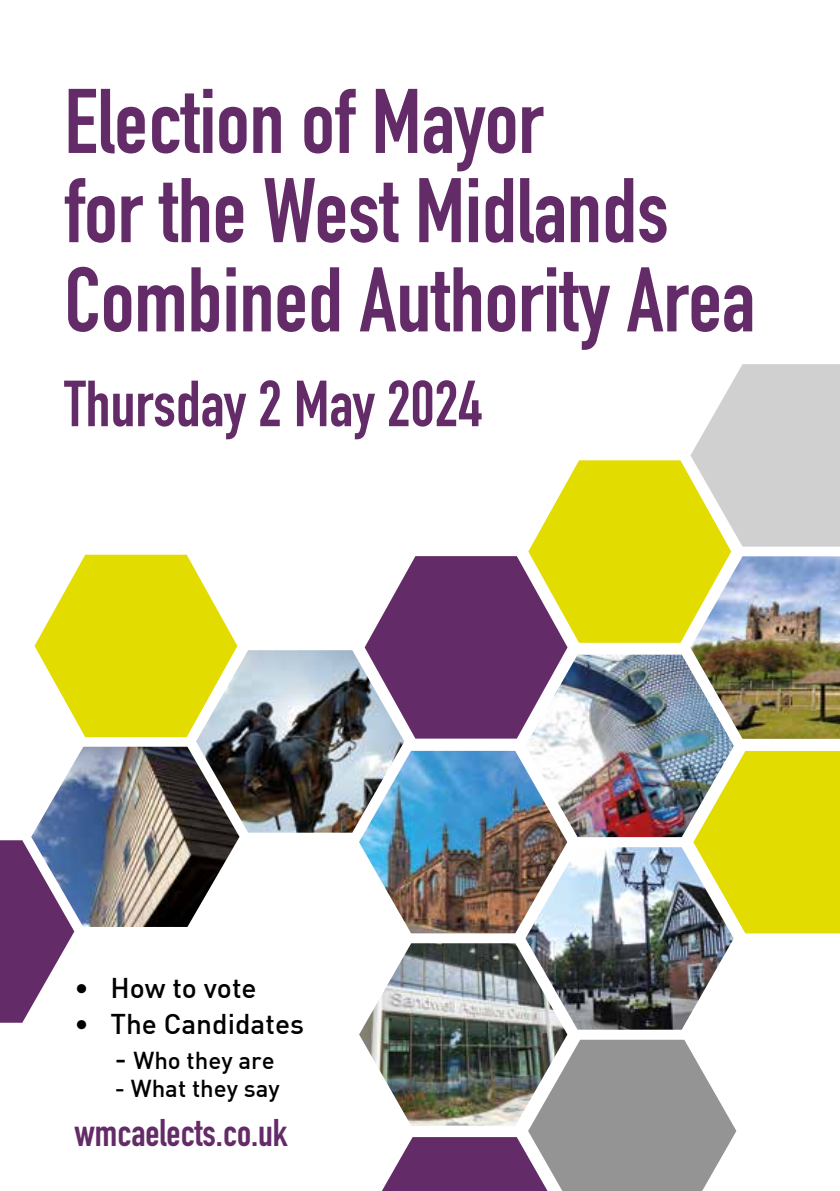
<style>
.page{position:relative;width:840px;height:1191px;background:#fff}
.page>*{position:absolute;margin:0;border:0;box-sizing:border-box;transform-origin:0 0}
.t1{font:700 90px/89.2px "DIN Condensed";color:#632b67}
.t2{font:700 64px "DIN Condensed";color:#632b67}
.t3{font:700 38px "DIN Condensed";color:#632b67}
.t4{font:500 28px "DIN";color:#000}
.t5{font:500 24px "DIN";color:#000}
.s1{font-size:28px}
</style>
<div class="page">
<img style="left:525px;top:847px;width:208px;height:182px">
<img style="left:359px;top:751px;width:208px;height:182px">
<img style="left:31px;top:746px;width:208px;height:181px">
<img style="left:196px;top:650px;width:208px;height:182px">
<img style="left:525px;top:738px;width:208px;height:99px">
<img style="left:359px;top:943px;width:208px;height:130px">
<svg style="left:34px;top:555px;width:203px;height:182px"></svg>
<img style="left:364px;top:364px;width:475px;height:374px">
<svg style="left:693px;top:751px;width:146px;height:182px;background:#d8d421"></svg>
<svg style="left:381px;top:1039px;width:355px;height:152px"></svg>
<svg style="left:0;top:840px;width:74px;height:182px"></svg>
<p class="t1" style="left:64px;top:76px;width:692px">Election of Mayor<br>for the West Midlands<br>Combined Authority Area</p>
<p class="t2" style="left:64px;top:361px;width:419px">Thursday 2 May 2024</p>
<p class="t4" style="left:74px;top:970px;width:184px">• How to vote</p>
<p class="t4" style="left:74px;top:1005px;width:231px">• The Candidates</p>
<p class="t5" style="left:115px;top:1045px;width:161px"><span class="s1">-</span> Who they are</p>
<p class="t5" style="left:115px;top:1073px;width:166px">- What they say</p>
<p class="t3" style="left:74px;top:1107px;width:215px">wmcaelects.co.uk</p>
</div>
